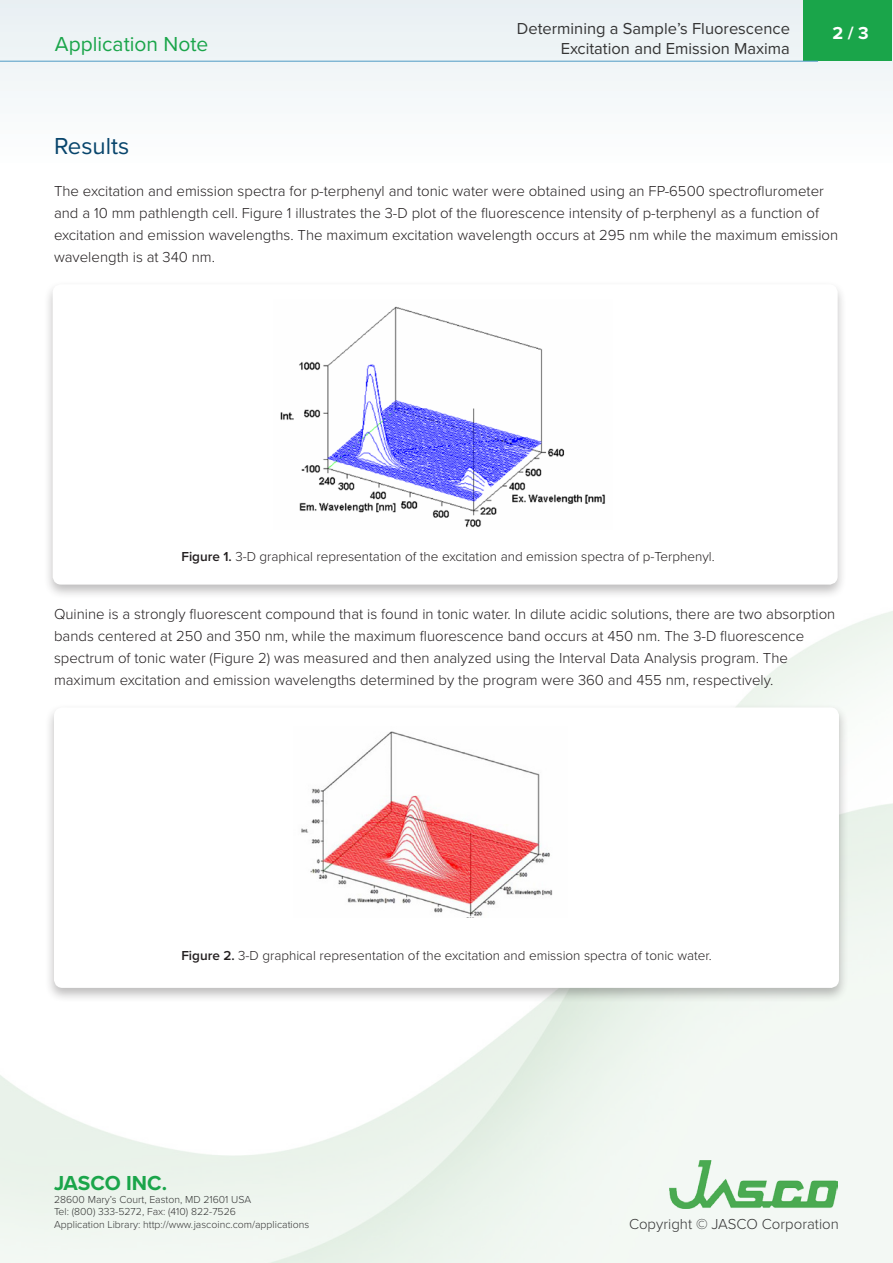
<style>
.page{position:relative;width:893px;height:1263px;background:#fff}
.page>*{position:absolute;margin:0;border:0;box-sizing:border-box;transform-origin:0 0}
.Heading{font:24px "Proxima Nova";color:#08456c}
.t1{font:21px "Proxima Nova";color:#1aa54a}
.t2{font:700 21px "Proxima Nova";color:#1aa54a}
.Section_title{font:700 18px "Proxima Nova";color:#fff}
.t3{font:16.5px/19.8px "Proxima Nova";color:#353535;text-align:right}
.Paragraph_Style{font:300 15px/21.8px "Proxima Nova";color:#231f20}
.t4{font:300 15px "Proxima Nova";color:#353535}
.Figure___Caption{font:300 13.5px "Proxima Nova";color:#231f20}
.t5{font:300 10.5px/12.6px "Proxima Nova";color:#353535}
.s1{font-weight:600}
</style>
<div class="page">
<img style="left:0;top:611px;width:893px;height:652px">
<div style="left:0;top:1px;width:893px;height:168px;background:#f3f7f8"></div>
<div style="left:804px;top:1px;width:88px;height:60px;background:#1aa54a"></div>
<hr style="left:0;top:61px;width:818px;height:1px;background:#4f9ac4">
<img style="left:669px;top:1160px;width:168px;height:49px">
<div style="left:44px;top:703px;width:804px;height:300px;background:#231f20;opacity:.3"></div>
<div style="left:57px;top:710px;width:779px;height:275px;background:#fff;border-radius:5px"></div>
<div style="left:54px;top:707px;width:785px;height:281px;border:6px solid #fff;border-radius:5px"></div>
<div style="left:43px;top:280px;width:804px;height:320px;background:#231f20;opacity:.3"></div>
<div style="left:56px;top:287px;width:779px;height:295px;background:#fff;border-radius:5px"></div>
<div style="left:53px;top:284px;width:785px;height:301px;border:6px solid #fff;border-radius:5px"></div>
<img style="left:280px;top:306px;width:325px;height:222px">
<img style="left:301px;top:731px;width:252px;height:187px">
<h2 class="t1" style="left:55px;top:32px;width:155px">Application Note</h2>
<p class="t3" style="left:517px;top:19px;width:275px">Determining a Sample’s Fluorescence<br>Excitation and Emission Maxima</p>
<p class="Section_title" style="left:832px;top:22px;width:38px">2 / 3</p>
<p class="Heading" style="left:54px;top:132px;width:77px">Results</p>
<p class="Paragraph_Style" style="left:54px;top:181px;width:786px">The excitation and emission spectra for p-terphenyl and tonic water were obtained using an FP-6500 spectroflurometer and a 10 mm pathlength cell. Figure 1 illustrates the 3-D plot of the fluorescence intensity of p-terphenyl as a function of excitation and emission wavelengths. The maximum excitation wavelength occurs at 295 nm while the maximum emission wavelength is at 340 nm.</p>
<p class="Figure___Caption" style="left:181px;top:549px;width:535px"><span class="s1">Figure 1.</span> 3-D graphical representation of the excitation and emission spectra of p-Terphenyl.</p>
<p class="Paragraph_Style" style="left:54px;top:604px;width:783px">Quinine is a strongly fluorescent compound that is found in tonic water. In dilute acidic solutions, there are two absorption bands centered at 250 and 350 nm, while the maximum fluorescence band occurs at 450 nm. The 3-D fluorescence spectrum of tonic water (Figure 2) was measured and then analyzed using the Interval Data Analysis program. The maximum excitation and emission wavelengths determined by the program were 360 and 455 nm, respectively.</p>
<p class="Figure___Caption" style="left:181px;top:947px;width:532px"><span class="s1">Figure 2.</span> 3-D graphical representation of the excitation and emission spectra of tonic water.</p>
<h2 class="t2" style="left:54px;top:1171px;width:115px">JASCO INC.</h2>
<p class="t5" style="left:54px;top:1193px;width:257px">28600 Mary’s Court, Easton, MD 21601 USA<br>Tel: (800) 333-5272, Fax: (410) 822-7526<br>Application Library: http://www.jascoinc.com/applications</p>
<p class="t4" style="left:629px;top:1215px;width:211px">Copyright © JASCO Corporation</p>
</div>
